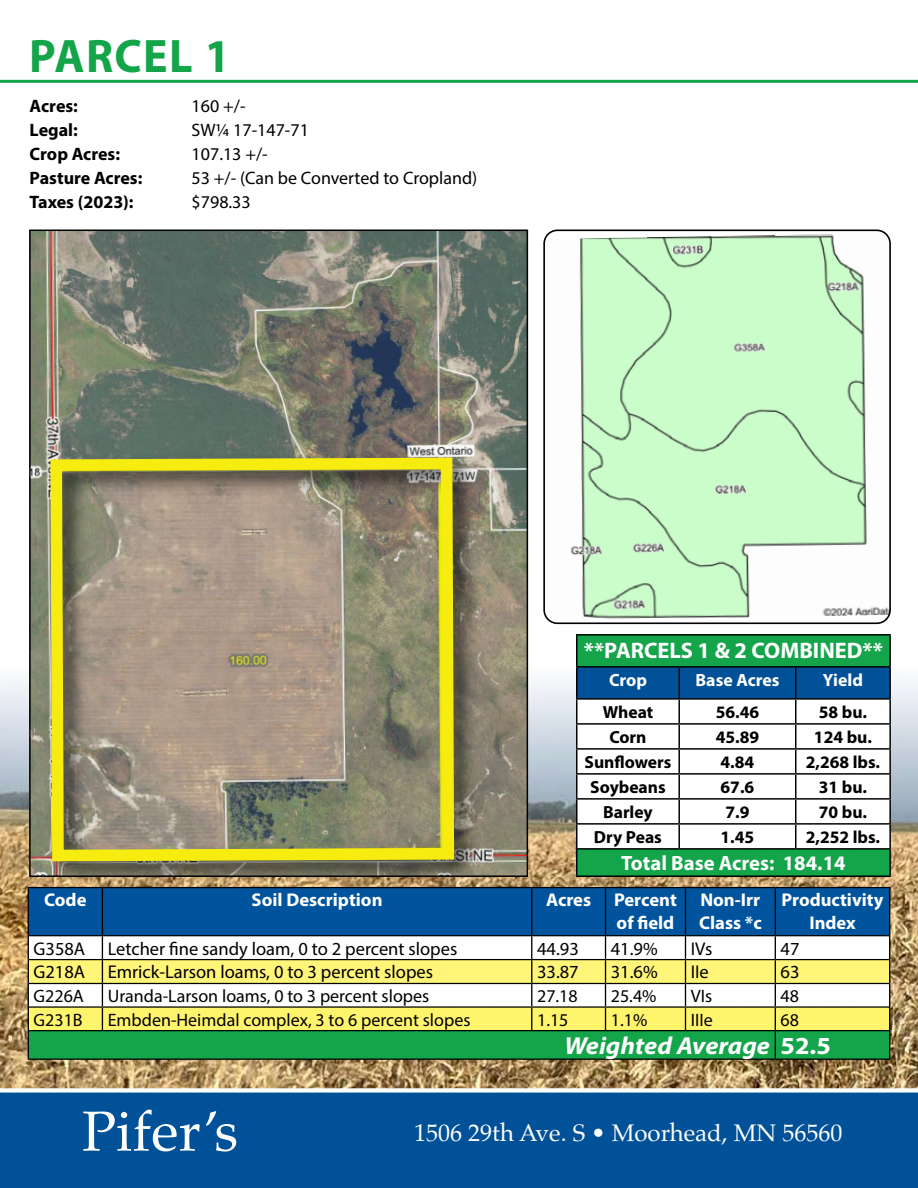
<style>
.page{position:relative;width:918px;height:1188px;background:#fff}
.page>*{position:absolute;margin:0;border:0;box-sizing:border-box;transform-origin:0 0}
.t1{font:56.55px "Palatino Linotype";color:#fff}
.t2{font:700 47.25px "Myriad Pro";letter-spacing:.03em;color:#14a44a}
.t3{font:italic 700 24.6px "Myriad Pro";color:#fff;scale:1.06 1}
.t4{font:24px "Palatino";color:#fff}
.t5{font:700 22.5px "Myriad Pro";color:#fff}
.t6{font:700 20.7px "Myriad Pro";color:#fff}
.t7{font:18.45px "Myriad Pro";color:#000}
.t8{font:700 18.45px/22.2px "Myriad Pro";color:#fff;text-align:right}
.t9{font:18px "Myriad Pro";color:#000}
.t10{font:700 18px "Myriad Pro";color:#000}
.t11{font:700 17.7px "Myriad Pro";color:#fff}
.t12{font:700 17.55px "Myriad Pro";color:#000}
.s1{font-style:normal}
</style>
<div class="page">
<div style="left:0;top:1093px;width:918px;height:95px;background:#005198"></div>
<hr style="left:0;top:80px;width:918px;height:3px;background:#14a44a">
<img style="left:0;top:665px;width:918px;height:423px">
<img style="left:32px;top:233px;width:493px;height:641px">
<img style="left:38px;top:446px;width:449px;height:428px">
<svg style="left:45px;top:452px;width:415px;height:415px;background:#a0966e"></svg>
<div style="left:29px;top:230px;width:499px;height:647px;border:2px solid #000"></div>
<img style="left:545px;top:233px;width:345px;height:388px">
<div style="left:543px;top:230px;width:348px;height:394px;border:2px solid #000;border-radius:13px"></div>
<hr style="left:28px;top:887px;width:74px;height:1px;background:#000">
<hr style="left:102px;top:887px;width:430px;height:1px;background:#000">
<hr style="left:532px;top:887px;width:74px;height:1px;background:#000">
<hr style="left:606px;top:887px;width:80px;height:1px;background:#000">
<hr style="left:686px;top:887px;width:89px;height:1px;background:#000">
<hr style="left:775px;top:887px;width:115px;height:1px;background:#000">
<hr style="left:28px;top:1059px;width:74px;height:1px;background:#000">
<hr style="left:102px;top:1059px;width:430px;height:1px;background:#000">
<hr style="left:532px;top:1059px;width:74px;height:1px;background:#000">
<hr style="left:606px;top:1059px;width:80px;height:1px;background:#000">
<hr style="left:686px;top:1059px;width:89px;height:1px;background:#000">
<hr style="left:775px;top:1059px;width:115px;height:1px;background:#000">
<svg style="left:28px;top:888px;width:862px;height:171px"></svg>
<div style="left:577px;top:635px;width:313px;height:32px;background:#14a44a"></div>
<hr style="left:576px;top:634px;width:103px;height:2px;background:#000">
<hr style="left:576px;top:636px;width:1px;height:30px;background:#000">
<hr style="left:679px;top:634px;width:117px;height:2px;background:#000">
<hr style="left:796px;top:634px;width:95px;height:2px;background:#000">
<hr style="left:889px;top:636px;width:2px;height:30px;background:#000">
<hr style="left:576px;top:666px;width:103px;height:2px;background:#000">
<hr style="left:679px;top:666px;width:117px;height:2px;background:#000">
<hr style="left:796px;top:666px;width:95px;height:2px;background:#000">
<hr style="left:889px;top:668px;width:2px;height:30px;background:#000">
<hr style="left:796px;top:698px;width:95px;height:2px;background:#000">
<hr style="left:889px;top:700px;width:2px;height:23px;background:#000">
<hr style="left:796px;top:723px;width:95px;height:2px;background:#000">
<hr style="left:889px;top:725px;width:2px;height:23px;background:#000">
<hr style="left:796px;top:748px;width:95px;height:2px;background:#000">
<hr style="left:889px;top:750px;width:2px;height:23px;background:#000">
<hr style="left:796px;top:773px;width:95px;height:2px;background:#000">
<hr style="left:889px;top:775px;width:2px;height:23px;background:#000">
<hr style="left:796px;top:798px;width:95px;height:2px;background:#000">
<hr style="left:889px;top:800px;width:2px;height:23px;background:#000">
<hr style="left:796px;top:823px;width:95px;height:2px;background:#000">
<hr style="left:889px;top:825px;width:2px;height:23px;background:#000">
<svg style="left:576px;top:667px;width:314px;height:208px"></svg>
<hr style="left:679px;top:848px;width:117px;height:2px;background:#000">
<hr style="left:796px;top:848px;width:95px;height:2px;background:#000">
<hr style="left:889px;top:850px;width:2px;height:25px;background:#000">
<hr style="left:576px;top:875px;width:103px;height:2px;background:#000">
<hr style="left:679px;top:875px;width:117px;height:2px;background:#000">
<hr style="left:796px;top:875px;width:95px;height:2px;background:#000">
<h2 class="t2" style="left:29px;top:25px;width:203px">PARCEL 1</h2>
<p class="t10" style="left:30px;top:95px;width:50px">Acres:</p>
<p class="t9" style="left:192px;top:95px;width:55px">160 +/-</p>
<p class="t10" style="left:30px;top:119px;width:50px">Legal:</p>
<p class="t9" style="left:192px;top:119px;width:119px">SW¼ 17-147-71</p>
<p class="t10" style="left:30px;top:143px;width:92px">Crop Acres:</p>
<p class="t9" style="left:192px;top:143px;width:78px">107.13 +/-</p>
<p class="t10" style="left:30px;top:167px;width:114px">Pasture Acres:</p>
<p class="t9" style="left:192px;top:167px;width:287px">53 +/- (Can be Converted to Cropland)</p>
<p class="t10" style="left:30px;top:191px;width:106px">Taxes (2023):</p>
<p class="t9" style="left:192px;top:191px;width:61px">$798.33</p>
<p class="t5" style="left:584px;top:635px;width:301px">**PARCELS 1 &amp; 2 COMBINED**</p>
<p class="t11" style="left:609px;top:669px;width:39px">Crop</p>
<p class="t11" style="left:696px;top:669px;width:85px">Base Acres</p>
<p class="t11" style="left:823px;top:669px;width:42px">Yield</p>
<p class="t12" style="left:603px;top:701px;width:52px">Wheat</p>
<p class="t12" style="left:716px;top:701px;width:45px">56.46</p>
<p class="t12" style="left:819px;top:701px;width:50px">58 bu.</p>
<p class="t12" style="left:609px;top:726px;width:39px">Corn</p>
<p class="t12" style="left:716px;top:726px;width:45px">45.89</p>
<p class="t12" style="left:814px;top:726px;width:59px">124 bu.</p>
<p class="t12" style="left:585px;top:751px;width:88px">Sunflowers</p>
<p class="t12" style="left:721px;top:751px;width:35px">4.84</p>
<p class="t12" style="left:806px;top:751px;width:76px">2,268 lbs.</p>
<p class="t12" style="left:590px;top:776px;width:77px">Soybeans</p>
<p class="t12" style="left:721px;top:776px;width:35px">67.6</p>
<p class="t12" style="left:819px;top:776px;width:50px">31 bu.</p>
<p class="t12" style="left:603px;top:801px;width:51px">Barley</p>
<p class="t12" style="left:725px;top:801px;width:26px">7.9</p>
<p class="t12" style="left:819px;top:801px;width:50px">70 bu.</p>
<p class="t12" style="left:594px;top:826px;width:69px">Dry Peas</p>
<p class="t12" style="left:721px;top:826px;width:35px">1.45</p>
<p class="t12" style="left:806px;top:826px;width:76px">2,252 lbs.</p>
<p class="t6" style="left:621px;top:850px;width:226px">Total Base Acres: 184.14</p>
<p class="t8" style="left:44px;top:889px;width:44px">Code</p>
<p class="t8" style="left:252px;top:889px;width:132px">Soil Description</p>
<p class="t8" style="left:546px;top:889px;width:132px">Acres Percent of field</p>
<p class="t8" style="left:699px;top:889px;width:64px;text-align:left">Non-Irr<br>Class *c</p>
<p class="t8" style="left:782px;top:889px;width:103px;text-align:center">Productivity<br>Index</p>
<p class="t7" style="left:34px;top:937px;width:425px">G358A Letcher fine sandy loam, 0 to 2 percent slopes</p>
<p class="t7" style="left:537px;top:937px;width:43px">44.93</p>
<p class="t7" style="left:611px;top:937px;width:48px">41.9%</p>
<p class="t7" style="left:691px;top:937px;width:23px">IVs</p>
<p class="t7" style="left:781px;top:937px;width:20px">47</p>
<p class="t7" style="left:34px;top:961px;width:401px">G218A Emrick-Larson loams, 0 to 3 percent slopes</p>
<p class="t7" style="left:537px;top:961px;width:43px">33.87</p>
<p class="t7" style="left:611px;top:961px;width:48px">31.6%</p>
<p class="t7" style="left:691px;top:961px;width:20px">IIe</p>
<p class="t7" style="left:781px;top:961px;width:20px">63</p>
<p class="t9" style="left:34px;top:985px;width:52px">G226A</p>
<p class="t9" style="left:108px;top:985px;width:323px">Uranda-Larson loams, 0 to 3 percent slopes</p>
<p class="t9" style="left:537px;top:985px;width:42px">27.18</p>
<p class="t9" style="left:611px;top:985px;width:47px">25.4%</p>
<p class="t9" style="left:691px;top:985px;width:23px">VIs</p>
<p class="t9" style="left:781px;top:985px;width:20px">48</p>
<p class="t9" style="left:34px;top:1008px;width:51px">G231B</p>
<p class="t9" style="left:108px;top:1008px;width:364px">Embden-Heimdal complex, 3 to 6 percent slopes</p>
<p class="t9" style="left:537px;top:1008px;width:33px">1.15</p>
<p class="t9" style="left:611px;top:1008px;width:38px">1.1%</p>
<p class="t9" style="left:691px;top:1008px;width:23px">IIIe</p>
<p class="t9" style="left:781px;top:1008px;width:20px">68</p>
<h3 class="t3" style="left:564px;top:1030px;width:253px">Weighted Average <span class="s1">52.5</span></h3>
<h1 class="t1" style="left:82px;top:1091px;width:158px">Pifer’s</h1>
<h3 class="t4" style="left:414px;top:1113px;width:430px">1506 29th Ave. S • Moorhead, MN 56560</h3>
</div>
